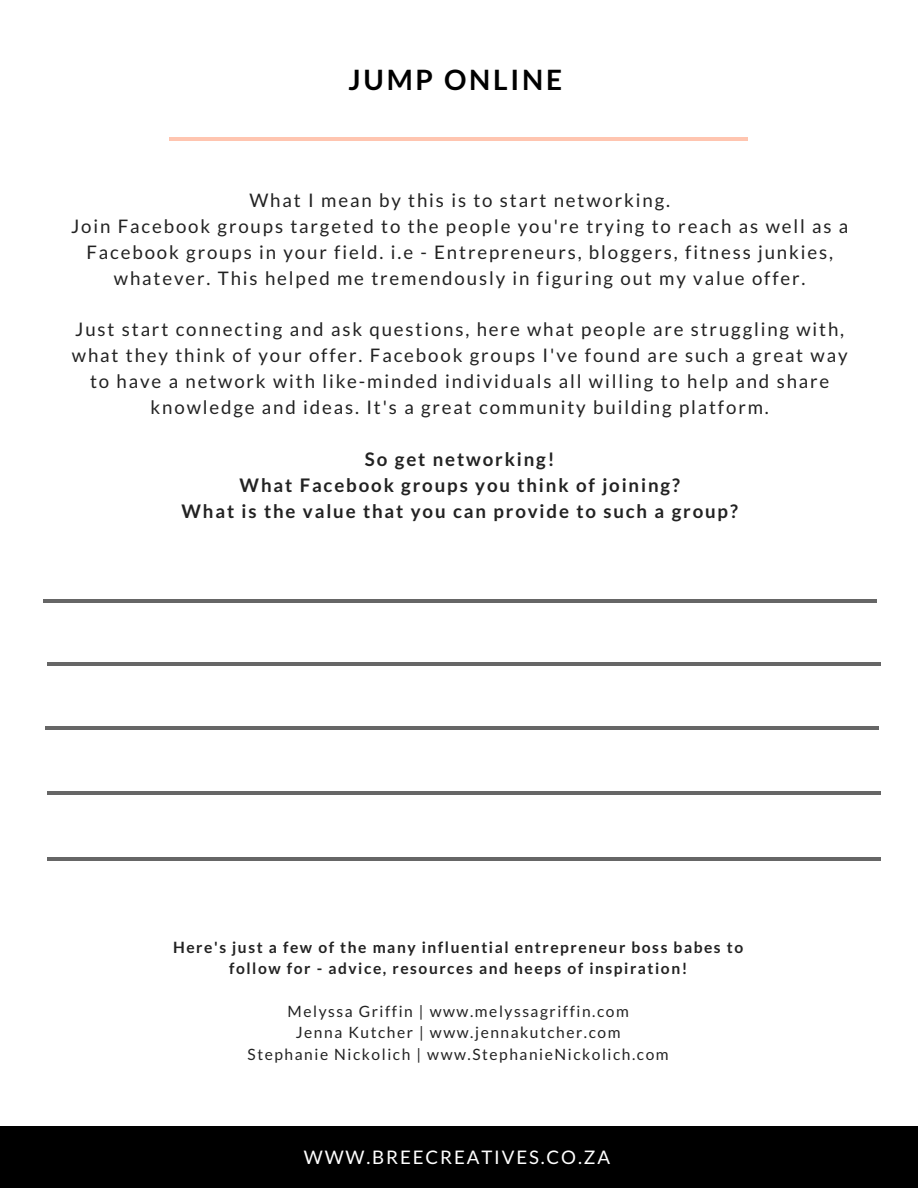
<style>
.page{position:relative;width:918px;height:1188px;background:#fff}
.page>*{position:absolute;margin:0;border:0;box-sizing:border-box;transform-origin:0 0}
.t1{font:700 28.05px "Lato";letter-spacing:.1em;color:#000}
.t2{font:18.75px/25.8px "Lato";letter-spacing:.1em;color:#222;text-align:center}
.t3{font:700 18.75px/25.8px "Lato";letter-spacing:.1em;color:#222;text-align:center}
.t4{font:18.75px "Lato";letter-spacing:.1em;color:#fff}
.t5{font:15.6px/21.3px "Lato";letter-spacing:.1em;color:#222;text-align:center}
.t6{font:700 15.6px/21.3px "Lato";letter-spacing:.1em;color:#222;text-align:center}
</style>
<div class="page">
<div style="left:0;top:1126px;width:918px;height:62px;background:#000"></div>
<hr style="left:170px;top:137px;width:578px;height:4px;background:#ffc5b0">
<hr style="left:43px;top:600px;width:833px;height:3px;background:#666">
<hr style="left:47px;top:663px;width:834px;height:3px;background:#666">
<hr style="left:45px;top:727px;width:834px;height:3px;background:#666">
<hr style="left:47px;top:791px;width:834px;height:3px;background:#666">
<hr style="left:47px;top:857px;width:834px;height:4px;background:#666">
<h1 class="t1" style="left:349px;top:62px;width:215px">JUMP ONLINE</h1>
<p class="t2" style="left:71px;top:187px;width:779px">What I mean by this is to start networking.<br>Join Facebook groups targeted to the people you're trying to reach as well as a Facebook groups in your field. i.e - Entrepreneurs, bloggers, fitness junkies, whatever. This helped me tremendously in figuring out my value offer.</p>
<p class="t2" style="left:72px;top:316px;width:777px">Just start connecting and ask questions, here what people are struggling with, what they think of your offer. Facebook groups I've found are such a great way to have a network with like-minded individuals all willing to help and share knowledge and ideas. It's a great community building platform.</p>
<p class="t3" style="left:182px;top:446px;width:558px">So get networking!<br>What Facebook groups you think of joining?<br>What is the value that you can provide to such a group?</p>
<p class="t6" style="left:173px;top:936px;width:572px">Here's just a few of the many influential entrepreneur boss babes to follow for - advice, resources and heeps of inspiration!</p>
<p class="t5" style="left:248px;top:1000px;width:423px">Melyssa Griffin | www.melyssagriffin.com<br>Jenna Kutcher | www.jennakutcher.com<br>Stephanie Nickolich | www.StephanieNickolich.com</p>
<p class="t4" style="left:304px;top:1146px;width:308px">WWW.BREECREATIVES.CO.ZA</p>
</div>
